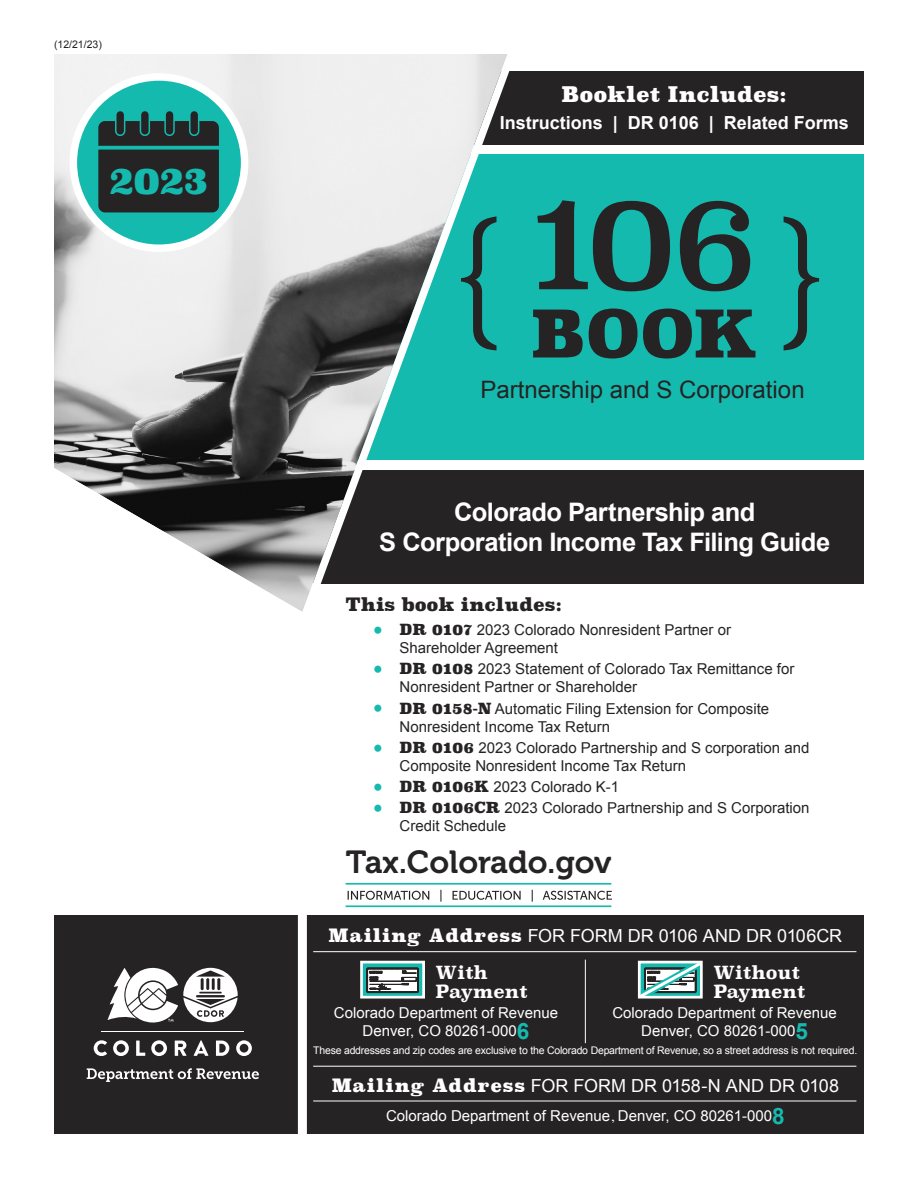
<style>
.page{position:relative;width:918px;height:1188px;background:#fff}
.page>*{position:absolute;margin:0;border:0;box-sizing:border-box;transform-origin:0 0}
.t1{font:129.6px "Superclarendon";color:#262324}
.t2{font:300 129.6px "Superclarendon";color:#262324}
.t3{font:900 64.5px "Superclarendon";color:#262324}
.t4{font:900 36.9px "Superclarendon";color:#15baaf}
.t5{font:31.8px "Museo 700";color:#262324}
.Headline{font:700 25.5px/30px "Arial";letter-spacing:-.02em;color:#fff;text-align:center}
.t6{font:24px "Arial";color:#262324}
.t7{font:900 21px "Superclarendon";color:#fff}
.Headline-2{font:18px "Arial";color:#fff}
.t8{font:700 18px "Arial";color:#fff}
.t9{font:700 18px/19.5px "Superclarendon";color:#fff}
.t10{font:900 18px "Superclarendon";color:#262324}
.t11{font:15px/18px "Arial";color:#262324}
.t12{font:15px "Arial";color:#fff}
.t13{font:10.5px "Arial";letter-spacing:-.02em;color:#fff}
.t14{font:10.5px "Arial";color:#231f20}
.s1{font-family:"Superclarendon";font-weight:900}
.s2{font-weight:700;font-size:22.5px;color:#15baaf}
.s3{font-family:"Times"}
</style>
<div class="page">
<div style="left:54px;top:916px;width:810px;height:218px;background:#262324"></div>
<div style="left:313px;top:72px;width:551px;height:73px;background:#262324"></div>
<div style="left:313px;top:470px;width:551px;height:113px;background:#262324"></div>
<div style="left:54px;top:154px;width:810px;height:306px;background:#15baaf"></div>
<svg style="left:54px;top:54px;width:470px;height:558px"></svg>
<div style="left:73px;top:77px;width:172px;height:171px;background:#15baaf;border-radius:50%"></div>
<div style="left:70px;top:73px;width:178px;height:179px;border:8px solid #fff;border-radius:50%"></div>
<svg style="left:98px;top:121px;width:121px;height:91px;background:#252a2b"></svg>
<div style="left:116px;top:110px;width:9px;height:25px;background:#262324;border-radius:4px"></div>
<div style="left:115px;top:110px;width:10px;height:26px;border:2px solid #15baaf;border-radius:4px"></div>
<div style="left:140px;top:110px;width:9px;height:25px;background:#262324;border-radius:4px"></div>
<div style="left:140px;top:110px;width:10px;height:26px;border:2px solid #15baaf;border-radius:4px"></div>
<div style="left:165px;top:110px;width:9px;height:25px;background:#262324;border-radius:4px"></div>
<div style="left:164px;top:110px;width:11px;height:26px;border:2px solid #15baaf;border-radius:4px"></div>
<div style="left:190px;top:110px;width:9px;height:25px;background:#262324;border-radius:4px"></div>
<div style="left:189px;top:110px;width:10px;height:26px;border:2px solid #15baaf;border-radius:4px"></div>
<hr style="left:346px;top:883px;width:265px;height:2px;background:#15baaf">
<hr style="left:346px;top:905px;width:265px;height:2px;background:#15baaf">
<svg style="left:348px;top:890px;width:264px;height:12px"></svg>
<svg style="left:94px;top:1040px;width:13px;height:16px"></svg>
<svg style="left:113px;top:1040px;width:16px;height:16px"></svg>
<svg style="left:136px;top:1041px;width:9px;height:15px"></svg>
<svg style="left:151px;top:1040px;width:16px;height:16px"></svg>
<svg style="left:175px;top:1041px;width:12px;height:15px"></svg>
<svg style="left:216px;top:1041px;width:13px;height:15px"></svg>
<svg style="left:236px;top:1040px;width:16px;height:16px"></svg>
<svg style="left:194px;top:1040px;width:14px;height:16px"></svg>
<hr style="left:102px;top:1031px;width:142px;height:1px;background:#fff">
<svg style="left:87px;top:1068px;width:172px;height:14px"></svg>
<svg style="left:107px;top:968px;width:131px;height:55px"></svg>
<div style="left:298px;top:620px;width:9px;height:547px;background:#fff"></div>
<hr style="left:313px;top:951px;width:543px;height:1px;background:#fff">
<hr style="left:313px;top:1101px;width:543px;height:1px;background:#fff">
<hr style="left:313px;top:1066px;width:543px;height:1px;background:#fff">
<hr style="left:585px;top:960px;width:1px;height:83px;background:#fff">
<div style="left:360px;top:961px;width:65px;height:38px;background:#15baaf;border:3px solid #fff"></div>
<div style="left:366px;top:967px;width:53px;height:26px;border:2px solid #262324"></div>
<svg style="left:367px;top:968px;width:52px;height:25px"></svg>
<div style="left:402px;top:977px;width:15px;height:4px;border:1px solid #262324"></div>
<div style="left:402px;top:977px;width:14px;height:4px;border:1px solid #262324"></div>
<svg style="left:637px;top:960px;width:66px;height:39px;background:#88b6b3"></svg>
<p class="t14" style="left:54px;top:38px;width:49px">(12/21/23)</p>
<p class="t4" style="left:109px;top:156px;width:101px">2023</p>
<p class="t7" style="left:561px;top:80px;width:227px">Booklet Includes:</p>
<p class="t8" style="left:500px;top:111px;width:351px">Instructions | DR 0106 | Related Forms</p>
<p class="t2" style="left:452px;top:191px;width:51px">{</p>
<p class="t1" style="left:530px;top:155px;width:229px">106</p>
<p class="t3" style="left:531px;top:290px;width:228px">BOOK</p>
<p class="t6" style="left:481px;top:373px;width:326px">Partnership and S Corporation</p>
<p class="Headline" style="left:379px;top:498px;width:452px">Colorado Partnership and<br>S Corporation Income Tax Filing Guide</p>
<p class="t10" style="left:346px;top:592px;width:218px">This book includes:</p>
<p class="t11" style="left:400px;top:621px;width:333px"><span class="s1">DR 0107</span> 2023 Colorado Nonresident Partner or<br>Shareholder Agreement</p>
<p class="t11" style="left:400px;top:660px;width:396px"><span class="s1">DR 0108</span> 2023 Statement of Colorado Tax Remittance for<br>Nonresident Partner or Shareholder</p>
<p class="t11" style="left:400px;top:700px;width:371px"><span class="s1">DR 0158-N</span> Automatic Filing Extension for Composite<br>Nonresident Income Tax Return</p>
<p class="t11" style="left:400px;top:739px;width:411px"><span class="s1">DR 0106</span> 2023 Colorado Partnership and S corporation and<br>Composite Nonresident Income Tax Return</p>
<p class="t11" style="left:400px;top:778px;width:221px"><span class="s1">DR 0106K</span> 2023 Colorado K-1</p>
<p class="t11" style="left:400px;top:799px;width:412px"><span class="s1">DR 0106CR</span> 2023 Colorado Partnership and S Corporation<br>Credit Schedule</p>
<p class="t5" style="left:346px;top:844px;width:267px">Tax.Colorado.gov</p>
<p class="Headline-2" style="left:328px;top:924px;width:515px"><span class="s1">Mailing Address</span> FOR FORM DR 0106 AND DR 0106CR</p>
<p class="t9" style="left:436px;top:963px;width:93px">With<br>Payment</p>
<p class="t12" style="left:334px;top:1003px;width:226px">Colorado Department of Revenue</p>
<p class="t12" style="left:363px;top:1021px;width:168px">Denver, CO 80261-000<span class="s2">6</span></p>
<p class="t9" style="left:713px;top:963px;width:93px">Without<br>Payment</p>
<p class="t12" style="left:612px;top:1003px;width:226px">Colorado Department of Revenue</p>
<p class="t12" style="left:641px;top:1021px;width:168px">Denver, CO 80261-000<span class="s2">5</span></p>
<p class="t13" style="left:313px;top:1044px;width:546px">These addresses and zip codes are exclusive to the Colorado Department of Revenue, so a street address is not required.</p>
<p class="Headline-2" style="left:332px;top:1073px;width:509px"><span class="s1">Mailing Address</span> FOR FORM DR 0158-N AND DR 0108</p>
<p class="t12" style="left:386px;top:1106px;width:400px">Colorado Department of Revenue<span class="s3">,</span> Denver, CO 80261-000<span class="s2">8</span></p>
</div>
